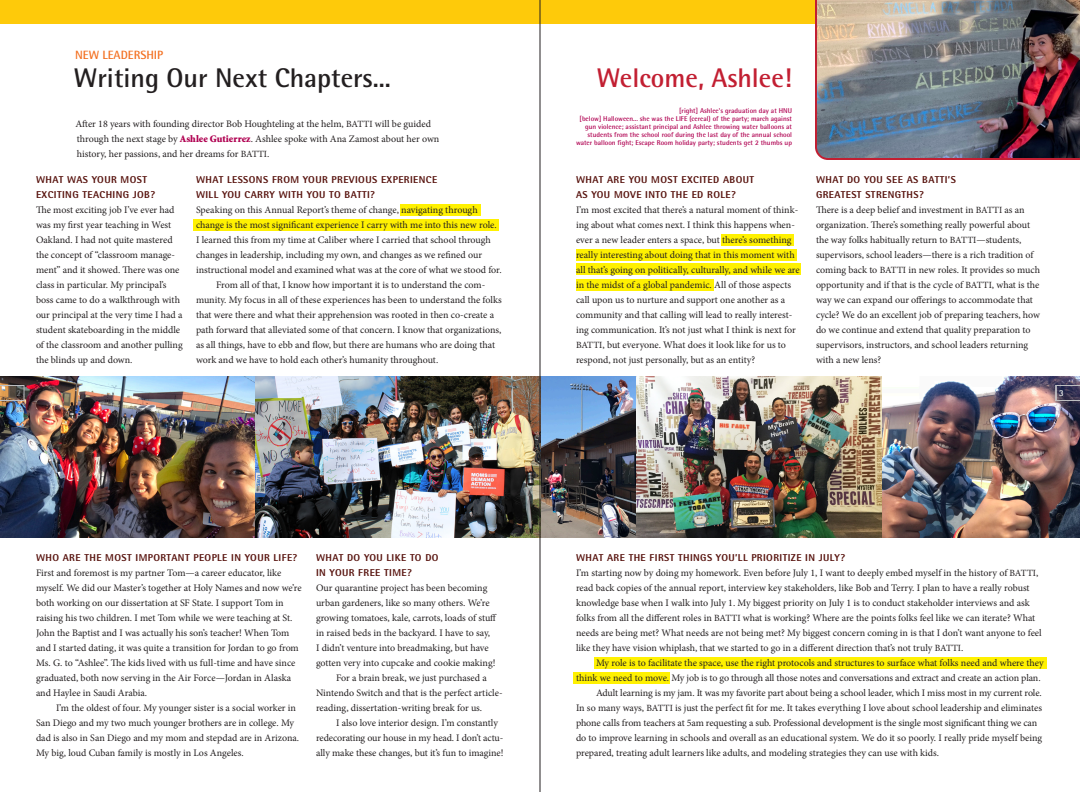
<style>
.page{position:relative;width:1080px;height:792px;background:#fff}
.page>*{position:absolute;margin:0;border:0;box-sizing:border-box;transform-origin:0 0}
.A_HEAD{font:700 27px "Rotis Semi Sans Std";color:#231f20}
.A_HEAD-2{font:700 27px "Rotis Semi Sans Std";color:#c21f32}
.A_HEAD-3{font:700 12px "Rotis Semi Sans Std";color:#f37021}
.TEXT_FIRST{font:10px/15px "Minion Pro";letter-spacing:-.005em;color:#231f20}
.TEXT_INDENT{font:10px/15px "Minion Pro";letter-spacing:-.005em;color:#231f20}
.SUBHEAD{font:800 10px/15px "Rotis Semi Sans Std";letter-spacing:.04em;color:#591510}
.t1{font:9px "Rotis Semi Sans Std";color:#808285}
.t2{font:9px "Rotis Semi Sans Std";color:#fff}
.t3{font:700 7px/8px "Rotis Semi Sans Std";color:#b00151;text-align:right}
.s1{font-size:9.5px}
.s2{font-family:"Minion Std";font-weight:900;color:#b00151}
</style>
<div class="page">
<div style="left:722px;top:234px;width:72px;height:12px;background:#fff101"></div>
<div style="left:576px;top:249px;width:221px;height:12px;background:#fff101"></div>
<div style="left:400px;top:204px;width:81px;height:12px;background:#fff101"></div>
<div style="left:193px;top:219px;width:306px;height:12px;background:#fff101"></div>
<div style="left:576px;top:263px;width:225px;height:12px;background:#fff101"></div>
<div style="left:576px;top:279px;width:137px;height:12px;background:#fff101"></div>
<div style="left:594px;top:657px;width:452px;height:12px;background:#fff101"></div>
<div style="left:573px;top:672px;width:97px;height:12px;background:#fff101"></div>
<img style="left:0;top:376px;width:882px;height:162px">
<img style="left:882px;top:376px;width:198px;height:162px">
<div style="left:0;top:0;width:1080px;height:24px;background:#feca0a"></div>
<svg style="left:0;top:385px;width:24px;height:16px"></svg>
<svg style="left:1056px;top:385px;width:24px;height:16px"></svg>
<img style="left:815px;top:0;width:265px;height:160px">
<hr style="left:540px;top:0;width:1px;height:792px;background:#231f20">
<p class="t1" style="left:16px;top:387px;width:6px">2</p>
<p class="A_HEAD-3" style="left:75px;top:48px;width:90px">NEW LEADERSHIP</p>
<p class="A_HEAD" style="left:74px;top:61px;width:318px">Writing Our Next Chapters...</p>
<p class="A_HEAD-2" style="left:597px;top:61px;width:197px">Welcome, Ashlee!</p>
<p class="TEXT_FIRST" style="left:75px;top:117px;width:366px">After 18 years with founding director Bob Houghteling at the helm, <span class="s1">BATTI</span> will be guided through the next stage by <span class="s2">Ashlee Gutierrez</span>. Ashlee spoke with Ana Zamost about her own history, her passions, and her dreams for <span class="s1">BATTI</span>.</p>
<p class="SUBHEAD" style="left:36px;top:172px;width:121px">WHAT WAS YOUR MOST<br>EXCITING TEACHING JOB?</p>
<p class="TEXT_FIRST" style="left:36px;top:202px;width:148px">The most exciting job I’ve ever had was my first year teaching in West Oakland. I had not quite mastered the concept of “classroom manage&shy;ment” and it showed. There was one class in particular. My principal’s boss came to do a walkthrough with our principal at the very time I had a student skateboarding in the middle of the classroom and another pulling the blinds up and down.</p>
<p class="SUBHEAD" style="left:196px;top:172px;width:243px">WHAT LESSONS FROM YOUR PREVIOUS EXPERIENCE<br>WILL YOU CARRY WITH YOU TO BATTI?</p>
<p class="TEXT_FIRST" style="left:196px;top:202px;width:307px">Speaking on this Annual Report’s theme of change, navigating through change is the most significant experience I carry with me into this new role.<br>I learned this from my time at Caliber where I carried that school through changes in leadership, including my own, and changes as we refined our instructional model and examined what was at the core of what we stood for.</p>
<p class="TEXT_INDENT" style="left:196px;top:277px;width:307px;text-indent:20px">From all of that, I know how important it is to understand the com&shy;munity. My focus in all of these experiences has been to understand the folks that were there and what their apprehension was rooted in then co-create a path forward that alleviated some of that concern. I know that organizations, as all things, have to ebb and flow, but there are humans who are doing that work and we have to hold each other’s humanity throughout.</p>
<p class="t3" style="left:679px;top:107px;width:114px">[right] Ashlee's graduation day at HNU</p>
<p class="t3" style="left:576px;top:115px;width:218px">[below] Halloween... she was the LIFE (cereal) of the party; march against gun violence; assistant principal and Ashlee throwing water balloons at students from the school roof during the last day of the annual school water balloon fight; Escape Room holiday party; students get 2 thumbs up</p>
<p class="SUBHEAD" style="left:576px;top:172px;width:180px">WHAT ARE YOU MOST EXCITED ABOUT<br>AS YOU MOVE INTO THE ED ROLE?</p>
<p class="TEXT_FIRST" style="left:576px;top:202px;width:225px">I’m most excited that there’s a natural moment of think&shy;ing about what comes next. I think this happens when&shy;ever a new leader enters a space, but there’s something really interesting about doing that in this moment with all that’s going on politically, culturally, and while we are in the midst of a global pandemic. All of those aspects call upon us to nurture and support one another as a community and that calling will lead to really interest&shy;ing communication. It’s not just what I think is next for <span class="s1">BATTI</span>, but everyone. What does it look like for us to respond, not just personally, but as an entity?</p>
<p class="SUBHEAD" style="left:816px;top:172px;width:141px">WHAT DO YOU SEE AS BATTI’S<br>GREATEST STRENGTHS?</p>
<p class="TEXT_FIRST" style="left:816px;top:202px;width:226px">There is a deep belief and investment in <span class="s1">BATTI</span> as an organization. There’s something really powerful about the way folks habitually return to <span class="s1">BATTI</span>—students, supervisors, school leaders—there is a rich tradition of coming back to <span class="s1">BATTI</span> in new roles. It provides so much opportunity and if that is the cycle of <span class="s1">BATTI</span>, what is the way we can expand our offerings to accommodate that cycle? We do an excellent job of preparing teachers, how do we continue and extend that quality preparation to supervisors, instructors, and school leaders returning with a new lens?</p>
<p class="t2" style="left:1059px;top:387px;width:6px">3</p>
<p class="SUBHEAD" style="left:36px;top:550px;width:263px">WHO ARE THE MOST IMPORTANT PEOPLE IN YOUR LIFE?</p>
<p class="TEXT_FIRST" style="left:36px;top:565px;width:267px">First and foremost is my partner Tom—a career educator, like myself. We did our Master’s together at Holy Names and now we’re both working on our dissertation at SF State. I support Tom in raising his two children. I met Tom while we were teaching at St.<br>John the Baptist and I was actually his son’s teacher! When Tom and I started dating, it was quite a transition for Jordan to go from Ms. G. to “Ashlee”. The kids lived with us full-time and have since graduated, both now serving in the Air Force—Jordan in Alaska and Haylee in Saudi Arabia.</p>
<p class="TEXT_INDENT" style="left:36px;top:700px;width:265px;text-indent:20px">I’m the oldest of four. My younger sister is a social worker in San Diego and my two much younger brothers are in college. My dad is also in San Diego and my mom and stepdad are in Arizona.<br>My big, loud Cuban family is mostly in Los Angeles.</p>
<p class="SUBHEAD" style="left:316px;top:550px;width:124px">WHAT DO YOU LIKE TO DO<br>IN YOUR FREE TIME?</p>
<p class="TEXT_FIRST" style="left:316px;top:580px;width:182px">Our quarantine project has been becoming urban gardeners, like so many others. We’re growing tomatoes, kale, carrots, loads of stuff in raised beds in the backyard. I have to say,<br>I didn’t venture into breadmaking, but have gotten very into cupcake and cookie making!</p>
<p class="TEXT_INDENT" style="left:316px;top:670px;width:188px;text-indent:20px">For a brain break, we just purchased a<br>Nintendo Switch and that is the perfect article&shy;reading, dissertation-writing break for us.</p>
<p class="TEXT_INDENT" style="left:316px;top:715px;width:189px;text-indent:20px">I also love interior design. I’m constantly redecorating our house in my head. I don’t actu&shy;ally make these changes, but it’s fun to imagine!</p>
<p class="SUBHEAD" style="left:576px;top:550px;width:270px">WHAT ARE THE FIRST THINGS YOU’LL PRIORITIZE IN JULY?</p>
<p class="TEXT_FIRST" style="left:576px;top:565px;width:467px">I’m starting now by doing my homework. Even before July 1, I want to deeply embed myself in the history of <span class="s1">BATTI</span>, read back copies of the annual report, interview key stakeholders, like Bob and Terry. I plan to have a really robust knowledge base when I walk into July 1. My biggest priority on July 1 is to conduct stakeholder interviews and ask folks from all the different roles in <span class="s1">BATTI</span> what is working? Where are the points folks feel like we can iterate? What needs are being met? What needs are not being met? My biggest concern coming in is that I don’t want anyone to feel like they have vision whiplash, that we started to go in a different direction that’s not truly <span class="s1">BATTI</span>.</p>
<p class="TEXT_INDENT" style="left:576px;top:655px;width:469px;text-indent:20px">My role is to facilitate the space, use the right protocols and structures to surface what folks need and where they think we need to move. My job is to go through all those notes and conversations and extract and create an action plan.</p>
<p class="TEXT_INDENT" style="left:576px;top:685px;width:468px;text-indent:20px">Adult learning is my jam. It was my favorite part about being a school leader, which I miss most in my current role.<br>In so many ways, <span class="s1">BATTI</span> is just the perfect fit for me. It takes everything I love about school leadership and eliminates phone calls from teachers at 5am requesting a sub. Professional development is the single most significant thing we can do to improve learning in schools and overall as an educational system. We do it so poorly. I really pride myself being prepared, treating adult learners like adults, and modeling strategies they can use with kids.</p>
</div>
